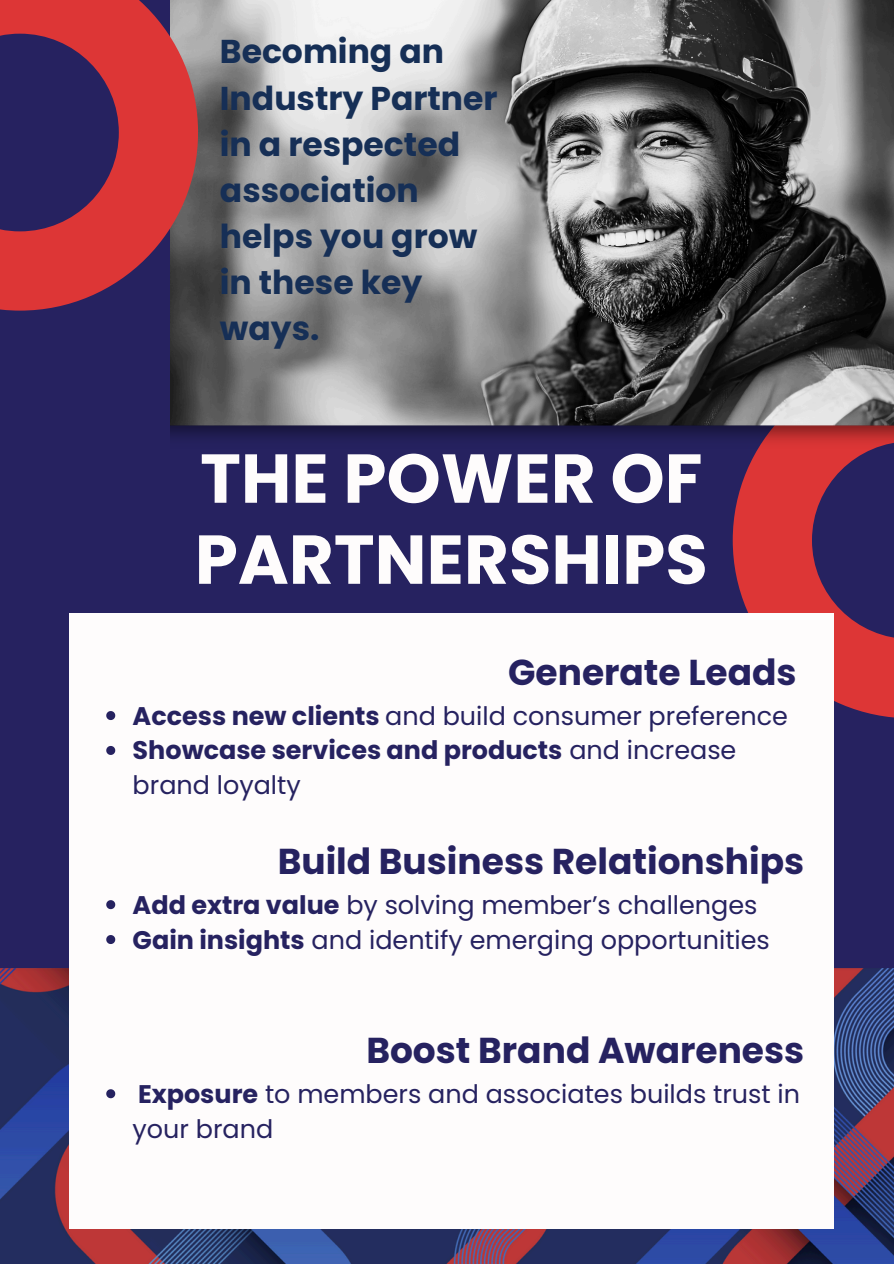
<style>
.page{position:relative;width:894px;height:1264px;background:#fff}
.page>*{position:absolute;margin:0;border:0;box-sizing:border-box;transform-origin:0 0}
.t1{font:700 69px/81px "Poppins";color:#fefcfc}
.t2{font:700 36px "Poppins";color:#262260}
.t3{font:700 33px/46.2px "Poppins";color:#162f56}
.t4{font:25.5px/34.8px "Poppins";color:#262260}
.t5{font:700 25.5px/34.8px "Poppins";color:#262260}
.s1{font-weight:700}
.s2{font-weight:400}
</style>
<div class="page">
<div style="left:0;top:0;width:893px;height:1263px;background:#262260"></div>
<img style="left:0;top:968px;width:893px;height:295px">
<svg style="left:732px;top:455px;width:161px;height:262px;fill:#dd3636"></svg>
<div style="left:69px;top:614px;width:764px;height:614px;background:#fefcfc"></div>
<img style="left:171px;top:0;width:722px;height:455px">
<svg style="left:0;top:0;width:197px;height:310px;fill:#dd3636"></svg>
<svg style="left:106px;top:711px;width:9px;height:9px"></svg>
<svg style="left:106px;top:746px;width:9px;height:9px"></svg>
<svg style="left:106px;top:900px;width:9px;height:9px"></svg>
<svg style="left:106px;top:935px;width:9px;height:9px"></svg>
<svg style="left:106px;top:1089px;width:9px;height:9px"></svg>
<p class="t3" style="left:220px;top:29px;width:279px">Becoming an<br>Industry Partner in a respected association helps you grow in these key ways.</p>
<h2 class="t1" style="left:195px;top:438px;width:514px">THE POWER OF<br>PARTNERSHIPS</h2>
<p class="t2" style="left:508px;top:647px;width:290px">Generate Leads</p>
<h1 class="t4" style="left:133px;top:698px;width:656px"><span class="s1">Access new clients</span> and build consumer preference</h1>
<p class="t5" style="left:133px;top:733px;width:605px">Showcase services and products <span class="s2">and increase brand loyalty</span></p>
<p class="t2" style="left:277px;top:836px;width:528px">Build Business Relationships</p>
<p class="t4" style="left:133px;top:887px;width:626px"><span class="s1">Add extra value</span> by solving member’s challenges</p>
<p class="t4" style="left:133px;top:922px;width:638px"><span class="s1">Gain insights</span> and identify emerging opportunities</p>
<p class="t2" style="left:366px;top:1025px;width:439px">Boost Brand Awareness</p>
<p class="t4" style="left:133px;top:1076px;width:668px"><span class="s1">Exposure</span> to members and associates builds trust in your brand</p>
</div>
